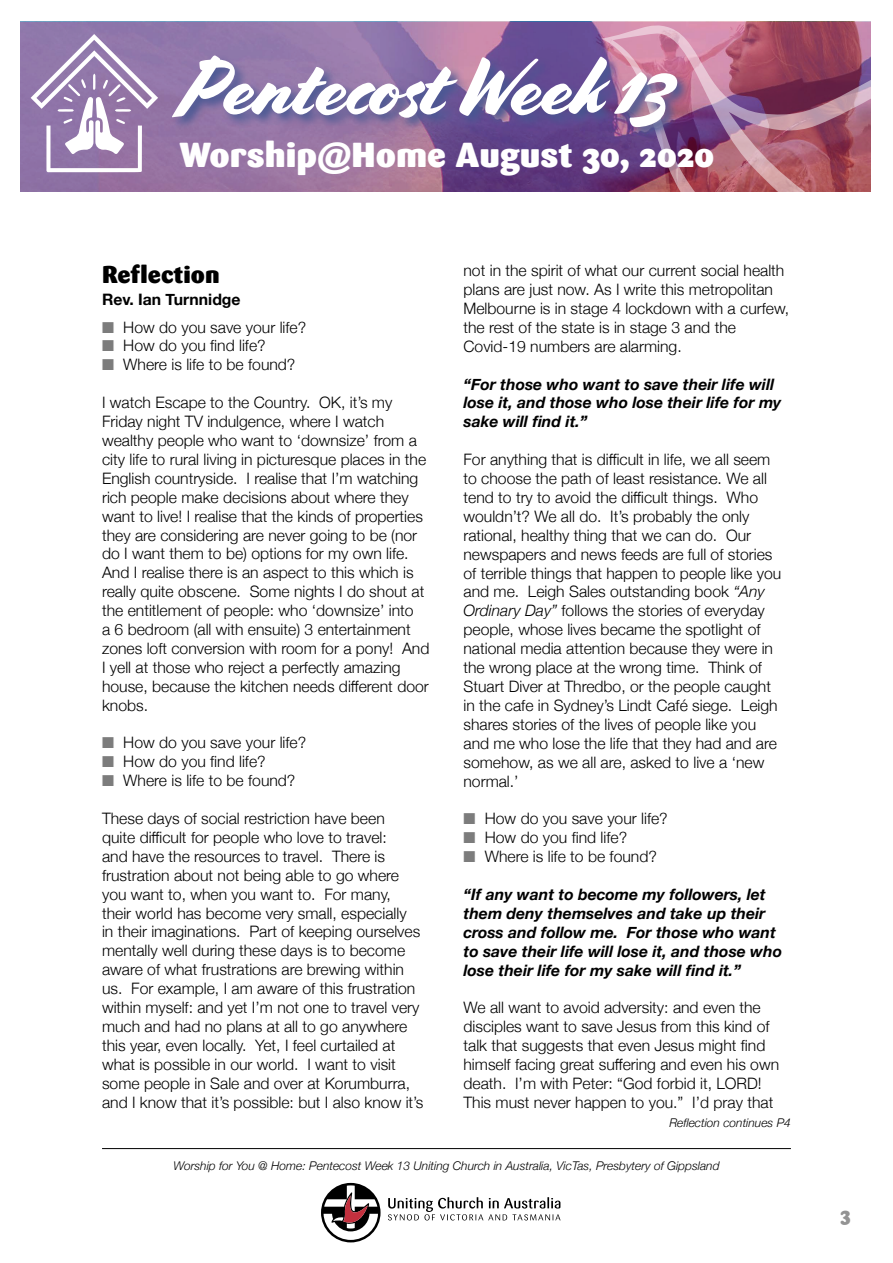
<style>
.page{position:relative;width:893px;height:1263px;background:#fff}
.page>*{position:absolute;margin:0;border:0;box-sizing:border-box;transform-origin:0 0}
.t1{font:81px "Cortado";letter-spacing:-.01em;color:#fff}
.t2{font:900 34.5px "Sari";color:#fff}
.t3{font:900 24px "Sari";color:#000}
.t4{font:900 19.5px "Sari";color:#939393}
.t5{font:300 15.75px/18.9px "Helvetica Neue";color:#000}
.t6{font:italic 700 15.75px/18.9px "Helvetica Neue";color:#000}
.t7{font:700 15.75px "Helvetica Neue";color:#000}
.t8{font:italic 300 12px "Helvetica Neue";color:#000}
.s1{color:#7c7c7c}
.s2{font-style:italic}
</style>
<div class="page">
<svg style="left:388px;top:1197px;width:172px;height:23px"></svg>
<svg style="left:321px;top:1183px;width:60px;height:59px"></svg>
<hr style="left:102px;top:1148px;width:689px;height:1px;background:#000">
<img style="left:20px;top:22px;width:581px;height:170px">
<svg style="left:31px;top:34px;width:127px;height:138px"></svg>
<svg style="left:601px;top:21px;width:270px;height:171px;background:#a25d79"></svg>
<div style="left:171px;top:53px;width:520px;height:88px;background:#465792;opacity:.91"></div>
<h1 class="t1" style="left:179px;top:40px;width:495px">Pentecost Week 13</h1>
<h2 class="t2" style="left:179px;top:134px;width:536px">Worship@Home August 30, 2020</h2>
<h3 class="t3" style="left:102px;top:259px;width:119px">Reflection</h3>
<p class="t7" style="left:102px;top:287px;width:140px">Rev. Ian Turnnidge</p>
<p class="t5" style="left:102px;top:316px;width:206px"><span class="s1">■</span> How do you save your life?</p>
<p class="t5" style="left:102px;top:335px;width:165px"><span class="s1">■</span> How do you find life?</p>
<p class="t5" style="left:102px;top:354px;width:195px"><span class="s1">■</span> Where is life to be found?</p>
<p class="t5" style="left:102px;top:392px;width:329px">I watch Escape to the Country. OK, it’s my Friday night TV indulgence, where I watch wealthy people who want to ‘downsize’ from a city life to rural living in picturesque places in the English countryside. I realise that I’m watching rich people make decisions about where they want to live! I realise that the kinds of properties they are considering are never going to be (nor do I want them to be) options for my own life.<br>And I realise there is an aspect to this which is really quite obscene. Some nights I do shout at the entitlement of people: who ‘downsize’ into<br>a 6 bedroom (all with ensuite) 3 entertainment zones loft conversion with room for a pony! And I yell at those who reject a perfectly amazing house, because the kitchen needs different door knobs.</p>
<p class="t5" style="left:102px;top:732px;width:206px"><span class="s1">■</span> How do you save your life?</p>
<p class="t5" style="left:102px;top:751px;width:165px"><span class="s1">■</span> How do you find life?</p>
<p class="t5" style="left:102px;top:770px;width:195px"><span class="s1">■</span> Where is life to be found?</p>
<p class="t5" style="left:102px;top:808px;width:323px">These days of social restriction have been<br>quite difficult for people who love to travel:<br>and have the resources to travel. There is frustration about not being able to go where you want to, when you want to. For many, their world has become very small, especially<br>in their imaginations. Part of keeping ourselves mentally well during these days is to become aware of what frustrations are brewing within us. For example, I am aware of this frustration within myself: and yet I’m not one to travel very much and had no plans at all to go anywhere this year, even locally. Yet, I feel curtailed at what is possible in our world. I want to visit some people in Sale and over at Korumburra, and I know that it’s possible: but I also know it’s</p>
<p class="t5" style="left:463px;top:260px;width:327px">not in the spirit of what our current social health plans are just now. As I write this metropolitan Melbourne is in stage 4 lockdown with a curfew, the rest of the state is in stage 3 and the Covid-19 numbers are alarming.</p>
<p class="t6" style="left:463px;top:375px;width:319px">“For those who want to save their life will lose it, and those who lose their life for my sake will find it.”</p>
<p class="t5" style="left:463px;top:449px;width:319px">For anything that is difficult in life, we all seem to choose the path of least resistance. We all tend to try to avoid the difficult things. Who wouldn’t? We all do. It’s probably the only rational, healthy thing that we can do. Our newspapers and news feeds are full of stories of terrible things that happen to people like you and me. Leigh Sales outstanding book <span class="s2">“Any Ordinary Day”</span> follows the stories of everyday people, whose lives became the spotlight of national media attention because they were in the wrong place at the wrong time. Think of Stuart Diver at Thredbo, or the people caught in the cafe in Sydney’s Lindt Café siege. Leigh shares stories of the lives of people like you and me who lose the life that they had and are somehow, as we all are, asked to live a ‘new normal.’</p>
<p class="t5" style="left:463px;top:808px;width:206px"><span class="s1">■</span> How do you save your life?</p>
<p class="t5" style="left:463px;top:827px;width:165px"><span class="s1">■</span> How do you find life?</p>
<p class="t5" style="left:463px;top:846px;width:195px"><span class="s1">■</span> Where is life to be found?</p>
<p class="t6" style="left:463px;top:885px;width:320px">“If any want to become my followers, let them deny themselves and take up their cross and follow me. For those who want to save their life will lose it, and those who lose their life for my sake will find it.”</p>
<p class="t5" style="left:463px;top:997px;width:317px">We all want to avoid adversity: and even the disciples want to save Jesus from this kind of talk that suggests that even Jesus might find himself facing great suffering and even his own death. I’m with Peter: “God forbid it, LORD!<br>This must never happen to you.” I’d pray that</p>
<p class="t8" style="left:669px;top:1113px;width:123px">Reflection continues P4</p>
<p class="t8" style="left:173px;top:1156px;width:548px">Worship for You @ Home: Pentecost Week 13 Uniting Church in Australia, VicTas, Presbytery of Gippsland</p>
<p class="t4" style="left:840px;top:1202px;width:12px">3</p>
</div>
